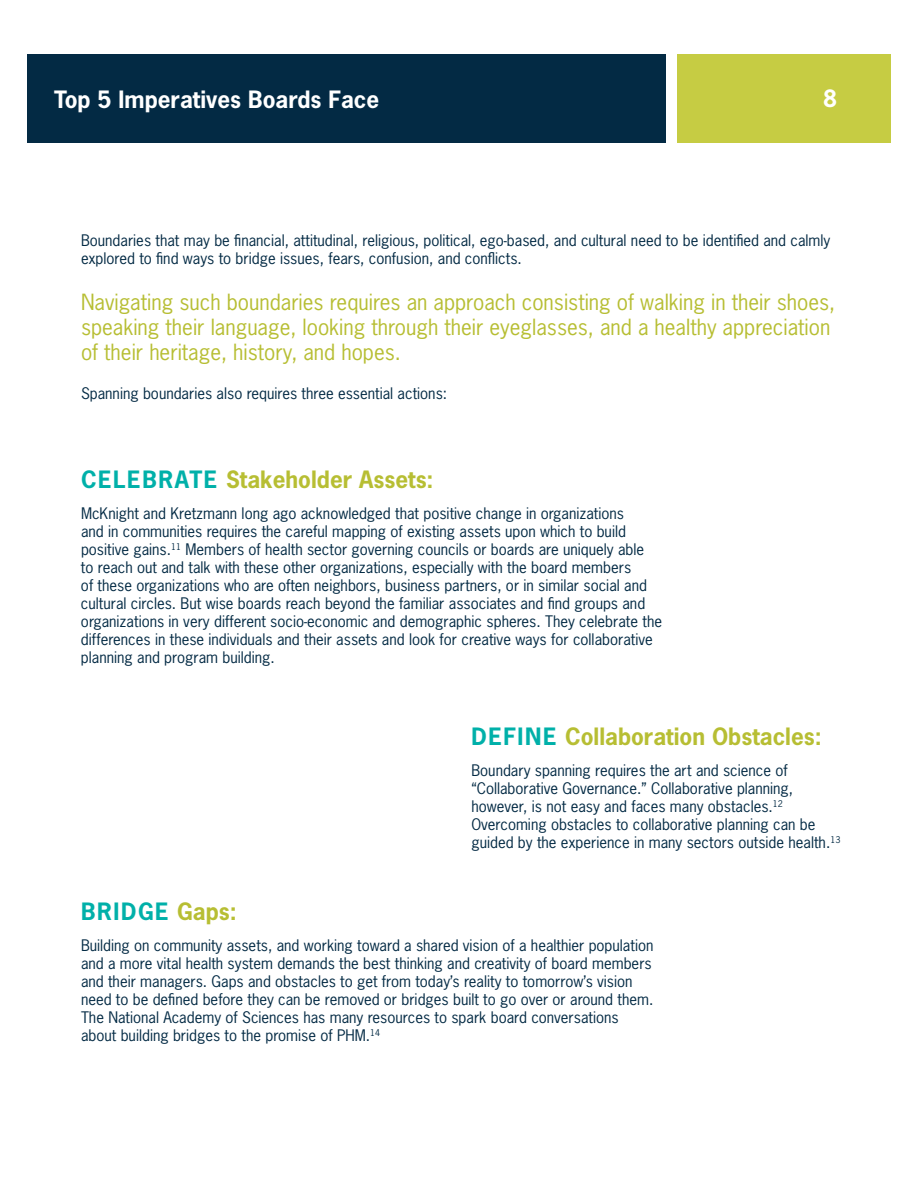
<style>
.page{position:relative;width:918px;height:1188px;background:#fff}
.page>*{position:absolute;margin:0;border:0;box-sizing:border-box;transform-origin:0 0}
.t1{font:700 22.5px "News Gothic";color:#b7be33}
.t2{font:700 22.5px "News Gothic";color:#fff}
.t3{font:700 22.5px "News Gothic";letter-spacing:.07em;color:#00b0a9}
.t4{font:21px/25.2px "News Gothic";color:#b7be33}
.t5{font:15px/18px "News Gothic";color:#032a44}
.s1{color:#00b0a9}
.s2{color:#b7be33}
</style>
<div class="page">
<div style="left:0;top:54px;width:666px;height:89px;background:#032a44"></div>
<div style="left:677px;top:54px;width:241px;height:89px;background:#c6cc43"></div>
<div style="left:0;top:0;width:27px;height:1188px;background:#fff"></div>
<div style="left:891px;top:0;width:27px;height:1188px;background:#fff"></div>
<h1 class="t2" style="left:54px;top:85px;width:327px">Top 5 Imperatives Boards Face</h1>
<h1 class="t2" style="left:823px;top:84px;width:15px">8</h1>
<p class="t5" style="left:81px;top:232px;width:751px">Boundaries that may be financial, attitudinal, religious, political, ego-based, and cultural need to be identified and calmly explored to find ways to bridge issues, fears, confusion, and conflicts.</p>
<h2 class="t4" style="left:81px;top:289px;width:756px">Navigating such boundaries requires an approach consisting of walking in their shoes, speaking their language, looking through their eyeglasses, and a healthy appreciation of their heritage, history, and hopes.</h2>
<p class="t5" style="left:81px;top:384px;width:368px">Spanning boundaries also requires three essential actions:</p>
<h1 class="t1" style="left:81px;top:465px;width:354px"><span class="s1">CELEBRATE</span> Stakeholder Assets:</h1>
<p class="t5" style="left:81px;top:504px;width:583px">McKnight and Kretzmann long ago acknowledged that positive change in organizations<br>and in communities requires the careful mapping of existing assets upon which to build positive gains.<sup>11</sup> Members of health sector governing councils or boards are uniquely able<br>to reach out and talk with these other organizations, especially with the board members<br>of these organizations who are often neighbors, business partners, or in similar social and cultural circles. But wise boards reach beyond the familiar associates and find groups and organizations in very different socio-economic and demographic spheres. They celebrate the differences in these individuals and their assets and look for creative ways for collaborative planning and program building.</p>
<h1 class="t1" style="left:471px;top:722px;width:352px"><span class="s1">DEFINE</span> Collaboration Obstacles:</h1>
<p class="t5" style="left:471px;top:761px;width:371px">Boundary spanning requires the art and science of “Collaborative Governance.” Collaborative planning, however, is not easy and faces many obstacles.<sup>12<br></sup>Overcoming obstacles to collaborative planning can be guided by the experience in many sectors outside health.<sup>13</sup></p>
<h1 class="t3" style="left:81px;top:897px;width:157px">BRIDGE <span class="s2">Gaps:</span></h1>
<p class="t5" style="left:81px;top:936px;width:574px">Building on community assets, and working toward a shared vision of a healthier population and a more vital health system demands the best thinking and creativity of board members and their managers. Gaps and obstacles to get from today’s reality to tomorrow’s vision need to be defined before they can be removed or bridges built to go over or around them.<br>The National Academy of Sciences has many resources to spark board conversations about building bridges to the promise of PHM.<sup>14</sup></p>
</div>
